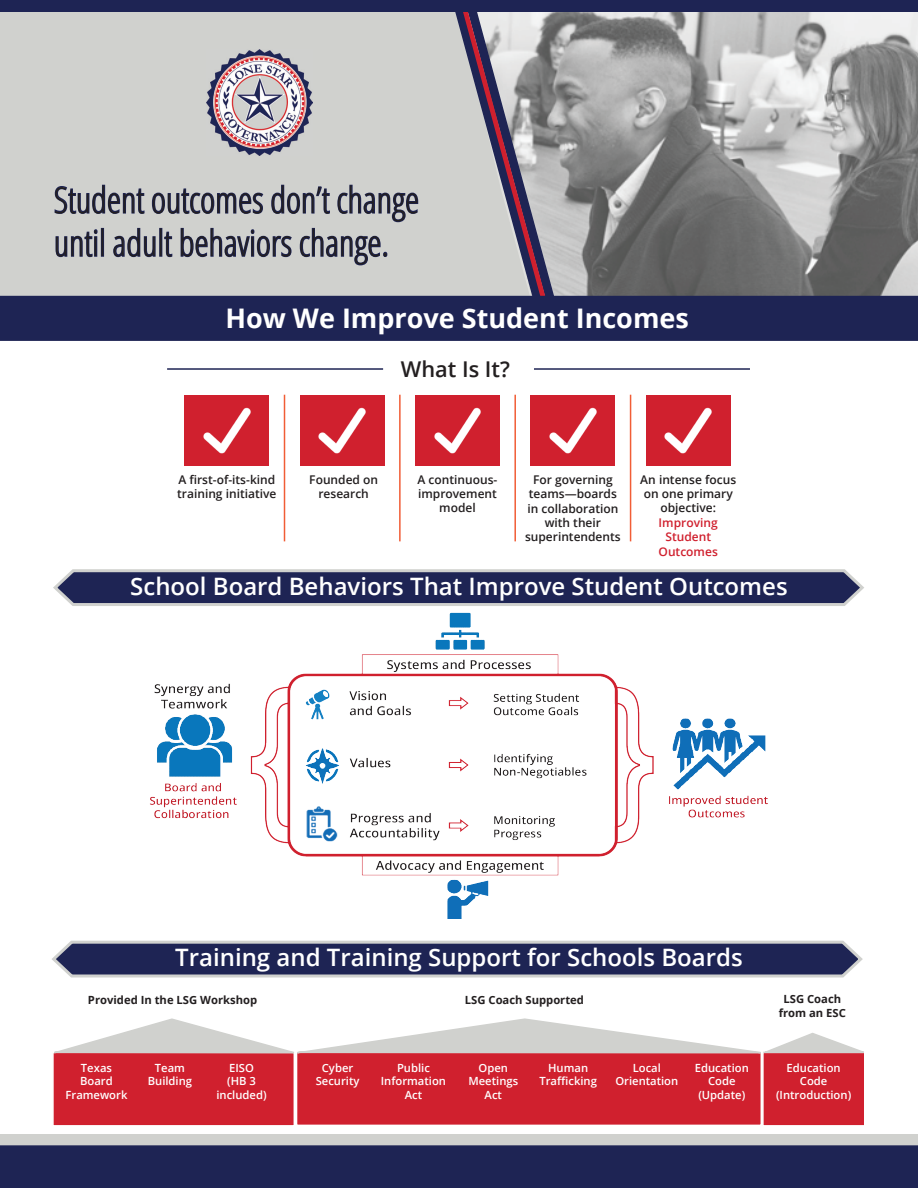
<style>
.page{position:relative;width:918px;height:1188px;background:#fff}
.page>*{position:absolute;margin:0;border:0;box-sizing:border-box;transform-origin:0 0}
.t1{font:300 36px/43.2px "Open Sans Condensed";color:#231f20}
.t2{font:700 27px "Open Sans";color:#fff}
.t3{font:600 24px "Open Sans";color:#fff}
.t4{font:600 21.75px "Open Sans";color:#231f20}
.t5{font:600 12px/14.4px "Open Sans";color:#231f20;text-align:center}
.t6{font:600 11.25px/13.5px "Open Sans";color:#fff;text-align:center}
.t7{font:700 11.25px/13.5px "Open Sans";color:#231f20;text-align:center}
.s1{color:#d0202e}
</style>
<div class="page">
<svg style="left:0;top:9px;width:918px;height:332px;background:#9e9ea5"></svg>
<hr style="left:630px;top:395px;width:1px;height:146px;background:#f15d36">
<hr style="left:514px;top:395px;width:2px;height:146px;background:#f15d36">
<hr style="left:399px;top:395px;width:2px;height:146px;background:#f15d36">
<hr style="left:284px;top:395px;width:1px;height:146px;background:#f15d36">
<hr style="left:167px;top:368px;width:216px;height:2px;background:#1e2454">
<hr style="left:534px;top:368px;width:216px;height:2px;background:#1e2454">
<svg style="left:0;top:1134px;width:918px;height:54px;background:#43486d"></svg>
<div style="left:0;top:0;width:918px;height:9px;background:#1e2454"></div>
<div style="left:185px;top:395px;width:84px;height:71px;background:#d0202e"></div>
<img style="left:203px;top:407px;width:48px;height:47px">
<div style="left:300px;top:395px;width:85px;height:71px;background:#d0202e"></div>
<img style="left:318px;top:407px;width:48px;height:47px">
<div style="left:415px;top:395px;width:85px;height:71px;background:#d0202e"></div>
<img style="left:434px;top:407px;width:47px;height:47px">
<div style="left:531px;top:395px;width:84px;height:71px;background:#d0202e"></div>
<img style="left:549px;top:407px;width:48px;height:47px">
<div style="left:646px;top:395px;width:85px;height:71px;background:#d0202e"></div>
<img style="left:664px;top:407px;width:48px;height:47px">
<svg style="left:53px;top:569px;width:811px;height:37px;background:#41466c"></svg>
<svg style="left:52px;top:940px;width:811px;height:38px;background:#464b70"></svg>
<img style="left:150px;top:612px;width:618px;height:307px">
<div style="left:52px;top:1052px;width:243px;height:75px;background:#d0202e;border:2px solid #fff"></div>
<div style="left:296px;top:1052px;width:466px;height:74px;background:#d0202e;border:2px solid #fff"></div>
<div style="left:762px;top:1052px;width:104px;height:75px;background:#d0202e;border:2px solid #fff"></div>
<svg style="left:52px;top:1018px;width:814px;height:40px"></svg>
<p class="t1" style="left:54px;top:177px;width:367px">Student outcomes don’t change until adult behaviors change.</p>
<p class="t2" style="left:225px;top:299px;width:465px">How We Improve Student Incomes</p>
<h1 class="t4" style="left:401px;top:354px;width:111px">What Is It?</h1>
<p class="t5" style="left:525px;top:472px;width:97px">For governing teams—boards in collaboration with their superintendents</p>
<p class="t5" style="left:640px;top:472px;width:97px">An intense focus on one primary objective:<br><span class="s1">Improving<br>Student<br>Outcomes</span></p>
<p class="t3" style="left:130px;top:570px;width:659px">School Board Behaviors That Improve Student Outcomes</p>
<p class="t5" style="left:178px;top:472px;width:98px">A first-of-its-kind</p>
<p class="t5" style="left:309px;top:472px;width:70px">Founded on</p>
<p class="t5" style="left:418px;top:472px;width:81px">A continuous-</p>
<p class="t5" style="left:418px;top:486px;width:80px">improvement model</p>
<p class="t5" style="left:318px;top:486px;width:52px">research</p>
<p class="t5" style="left:177px;top:487px;width:101px">training initiative</p>
<p class="t3" style="left:175px;top:941px;width:569px">Training and Training Support for Schools Boards</p>
<p class="t7" style="left:88px;top:993px;width:171px">Provided In the LSG Workshop</p>
<p class="t7" style="left:465px;top:993px;width:121px">LSG Coach Supported</p>
<p class="t7" style="left:779px;top:992px;width:69px">LSG Coach from an ESC</p>
<p class="t6" style="left:66px;top:1061px;width:63px">Texas<br>Board<br>Framework</p>
<p class="t6" style="left:148px;top:1061px;width:46px">Team<br>Building</p>
<p class="t6" style="left:216px;top:1061px;width:52px">EISO<br>(HB 3 included)</p>
<p class="t6" style="left:316px;top:1061px;width:45px">Cyber<br>Security</p>
<p class="t6" style="left:381px;top:1061px;width:67px">Public<br>Information<br>Act</p>
<p class="t6" style="left:468px;top:1061px;width:51px">Open<br>Meetings<br>Act</p>
<p class="t6" style="left:539px;top:1061px;width:59px">Human<br>Trafficking</p>
<p class="t6" style="left:615px;top:1061px;width:64px">Local<br>Orientation</p>
<p class="t6" style="left:695px;top:1061px;width:56px">Education<br>Code (Update)</p>
<p class="t6" style="left:776px;top:1061px;width:77px">Education<br>Code (Introduction)</p>
</div>
